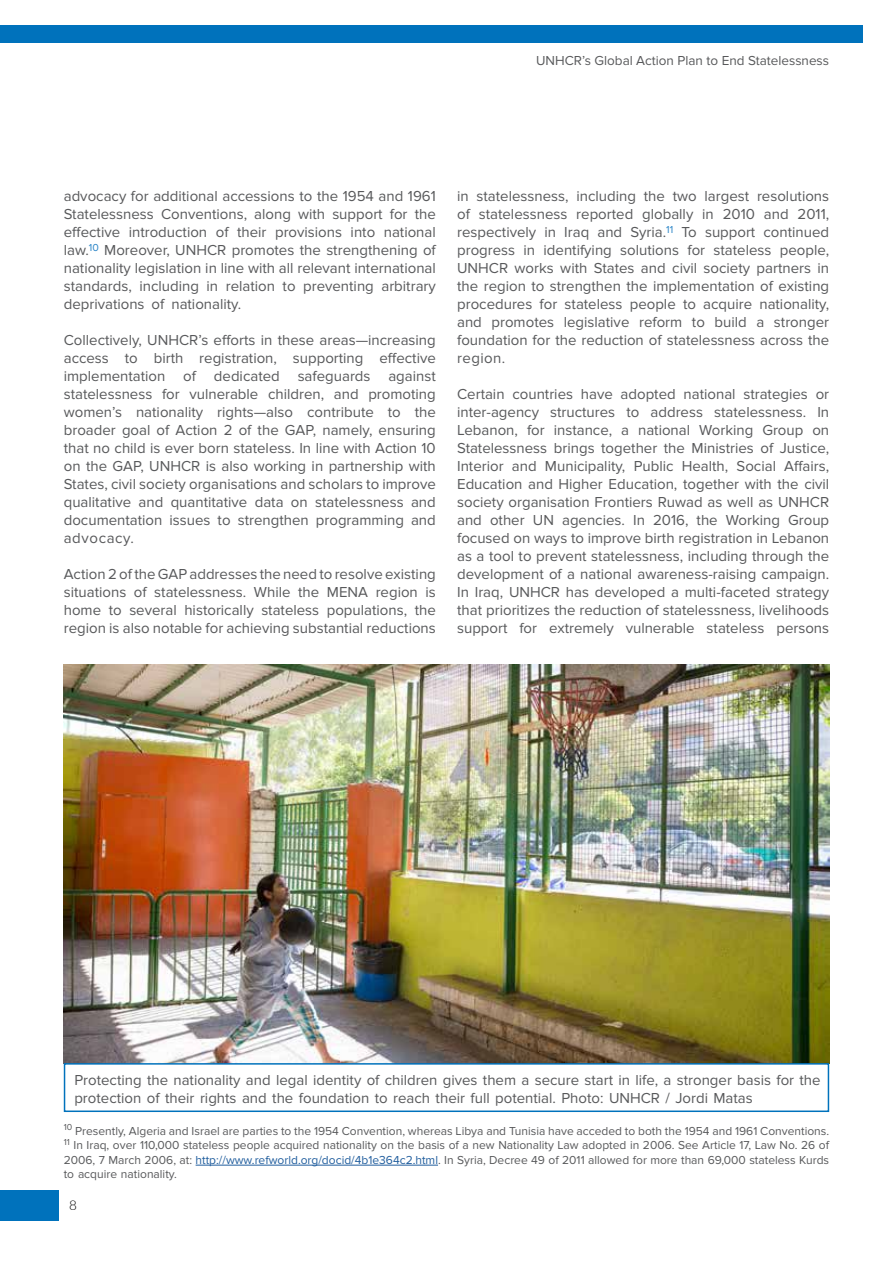
<style>
.page{position:relative;width:893px;height:1263px;background:#fff}
.page>*{position:absolute;margin:0;border:0;box-sizing:border-box;transform-origin:0 0}
.t1{font:15px/18px "Proxima Nova";color:#58595b;text-align:justify}
.t2{font:13.5px "Proxima Nova";color:#58595b}
.t3{font:300 13.5px "Lato";color:#000}
.t4{font:12px/14.4px "Proxima Nova";color:#58595b;text-align:justify}
.s1{color:#215e9e}
</style>
<div class="page">
<div style="left:0;top:1190px;width:59px;height:30px;background:#0072bc"></div>
<div style="left:0;top:26px;width:863px;height:17px;background:#0072bc"></div>
<hr style="left:196px;top:1165px;width:242px;height:1px;background:#215e9e">
<img style="left:64px;top:664px;width:765px;height:399px">
<div style="left:64px;top:1063px;width:765px;height:49px;border:2px solid #0072bc"></div>
<p class="t2" style="left:536px;top:52px;width:295px">UNHCR’s Global Action Plan to End Statelessness</p>
<p class="t1" style="left:64px;top:187px;width:374px">advocacy for additional accessions to the 1954 and 1961<br>Statelessness Conventions, along with support for the effective introduction of their provisions into national law.<sup>10</sup> Moreover, UNHCR promotes the strengthening of nationality legislation in line with all relevant international standards, including in relation to preventing arbitrary deprivations of nationality.</p>
<p class="t1" style="left:64px;top:331px;width:374px">Collectively, UNHCR’s efforts in these areas—increasing access to birth registration, supporting effective implementation of dedicated safeguards against statelessness for vulnerable children, and promoting women’s nationality rights—also contribute to the broader goal of Action 2 of the GAP, namely, ensuring that no child is ever born stateless. In line with Action 10 on the GAP, UNHCR is also working in partnership with States, civil society organisations and scholars to improve qualitative and quantitative data on statelessness and documentation issues to strengthen programming and advocacy.</p>
<p class="t1" style="left:64px;top:565px;width:374px">Action 2 of the GAP addresses the need to resolve existing situations of statelessness. While the MENA region is home to several historically stateless populations, the region is also notable for achieving substantial reductions</p>
<p class="t1" style="left:457px;top:187px;width:374px">in statelessness, including the two largest resolutions of statelessness reported globally in 2010 and 2011, respectively in Iraq and Syria.<sup>11</sup> To support continued progress in identifying solutions for stateless people, UNHCR works with States and civil society partners in the region to strengthen the implementation of existing procedures for stateless people to acquire nationality, and promotes legislative reform to build a stronger foundation for the reduction of statelessness across the region.</p>
<p class="t1" style="left:457px;top:385px;width:374px">Certain countries have adopted national strategies or inter-agency structures to address statelessness. In Lebanon, for instance, a national Working Group on Statelessness brings together the Ministries of Justice, Interior and Municipality, Public Health, Social Affairs, Education and Higher Education, together with the civil society organisation Frontiers Ruwad as well as UNHCR and other UN agencies. In 2016, the Working Group focused on ways to improve birth registration in Lebanon as a tool to prevent statelessness, including through the development of a national awareness-raising campaign.<br>In Iraq, UNHCR has developed a multi-faceted strategy that prioritizes the reduction of statelessness, livelihoods support for extremely vulnerable stateless persons</p>
<p class="t1" style="left:74px;top:1071px;width:748px">Protecting the nationality and legal identity of children gives them a secure start in life, a stronger basis for the protection of their rights and the foundation to reach their full potential. Photo: UNHCR / Jordi Matas</p>
<p class="t4" style="left:64px;top:1124px;width:767px"><sup>10</sup> Presently, Algeria and Israel are parties to the 1954 Convention, whereas Libya and Tunisia have acceded to both the 1954 and 1961 Conventions.<br><sup>11</sup> In Iraq, over 110,000 stateless people acquired nationality on the basis of a new Nationality Law adopted in 2006. See Article 17, Law No. 26 of 2006, 7 March 2006, at: <span class="s1">http://www.refworld.org/docid/4b1e364c2.html</span>. In Syria, Decree 49 of 2011 allowed for more than 69,000 stateless Kurds to acquire nationality.</p>
<p class="t3" style="left:69px;top:1196px;width:9px">8</p>
</div>
